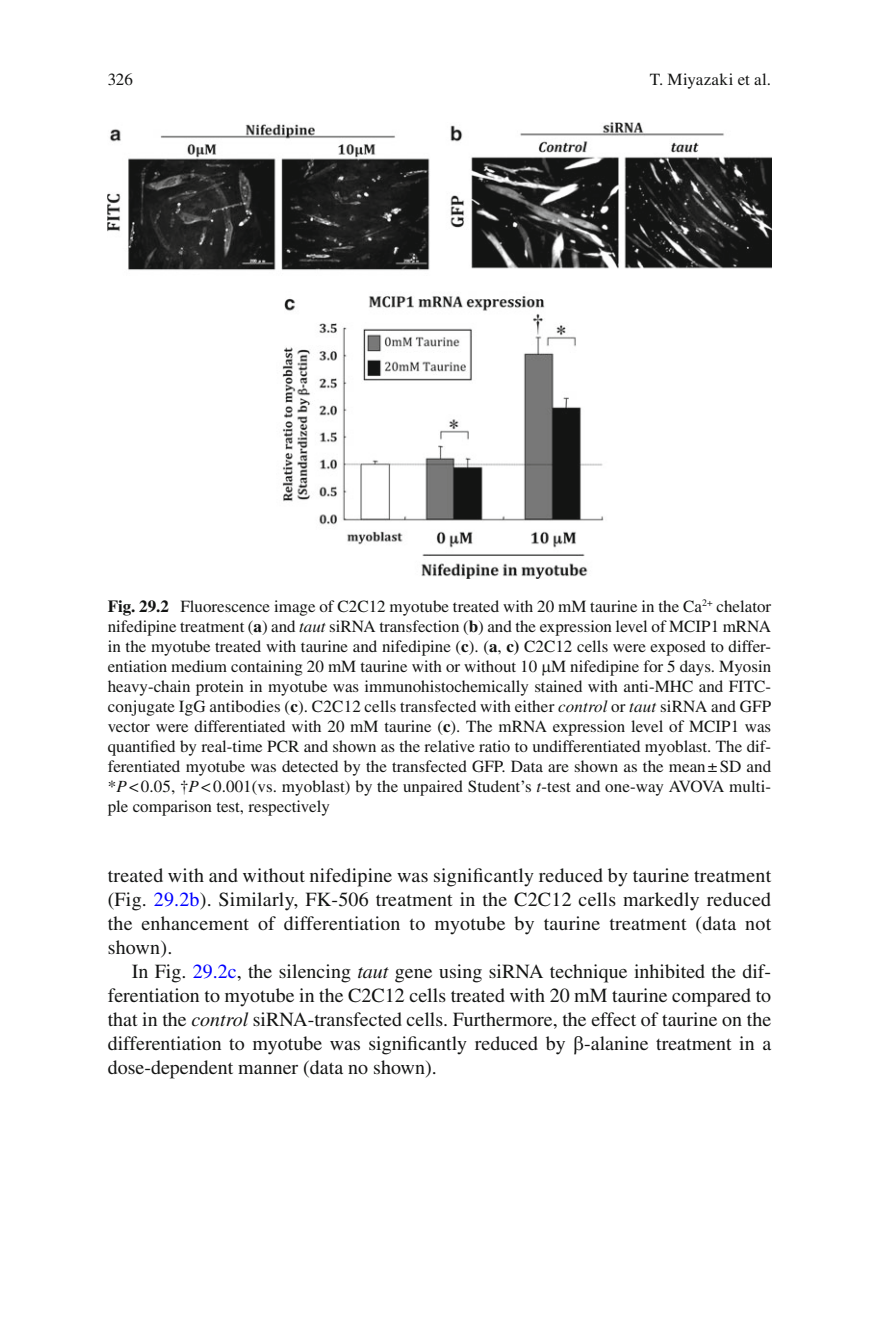
<style>
.page{position:relative;width:879px;height:1333px;background:#fff}
.page>*{position:absolute;margin:0;border:0;box-sizing:border-box;transform-origin:0 0}
.t1{font:20px/24px "Times";color:#131413;text-align:justify}
.t2{font:17px/20px "Times";color:#131413;text-align:justify}
.t3{font:17px "Times";letter-spacing:.025em;color:#131413}
.s1{font-weight:700}
.s2{font-style:italic}
.s3{color:#00f}
</style>
<div class="page">
<img style="left:108px;top:122px;width:663px;height:456px">
<p class="t2" style="left:108px;top:71px;width:27px">326</p>
<p class="t3" style="left:650px;top:73px;width:123px">T. Miyazaki et al.</p>
<p class="t2" style="left:108px;top:598px;width:665px"><span class="s1">Fig. 29.2</span> Fluorescence image of C2C12 myotube treated with 20 mM taurine in the Ca <sup>2+</sup> chelator nifedipine treatment ( <span class="s1">a</span> ) and <span class="s2">taut</span> siRNA transfection ( <span class="s1">b</span> ) and the expression level of MCIP1 mRNA in the myotube treated with taurine and nifedipine ( <span class="s1">c</span> ). ( <span class="s1">a</span> , <span class="s1">c)</span> C2C12 cells were exposed to differ&shy;entiation medium containing 20 mM taurine with or without 10 M nifedipine for 5 days. Myosin heavy-chain protein in myotube was immunohistochemically stained with anti-MHC and FITC&shy;conjugate IgG antibodies ( <span class="s1">c</span> ). C2C12 cells transfected with either <span class="s2">control</span> or <span class="s2">taut</span> siRNA and GFP vector were differentiated with 20 mM taurine ( <span class="s1">c</span> ). The mRNA expression level of MCIP1 was quanti fi ed by real-time PCR and shown as the relative ratio to undifferentiated myoblast. The dif&shy;ferentiated myotube was detected by the transfected GFP. Data are shown as the mean ± SD and * <span class="s2">P</span> &lt; 0.05, † <span class="s2">P</span> &lt; 0.001(vs. myoblast) by the unpaired Student’s <span class="s2">t</span> -test and one-way AVOVA multi&shy;ple comparison test, respectively</p>
<p class="t1" style="left:108px;top:865px;width:665px">treated with and without nifedipine was signi fi cantly reduced by taurine treatment (Fig. <span class="s3">29.2b</span> ). Similarly, FK-506 treatment in the C2C12 cells markedly reduced the enhancement of differentiation to myotube by taurine treatment (data not shown).</p>
<p class="t1" style="left:108px;top:961px;width:665px;text-indent:24px">In Fig. <span class="s3">29.2c</span> , the silencing <span class="s2">taut</span> gene using siRNA technique inhibited the dif&shy;ferentiation to myotube in the C2C12 cells treated with 20 mM taurine compared to that in the <span class="s2">control</span> siRNA-transfected cells. Furthermore, the effect of taurine on the differentiation to myotube was signi fi cantly reduced by -alanine treatment in a dose-dependent manner (data no shown).</p>
</div>
